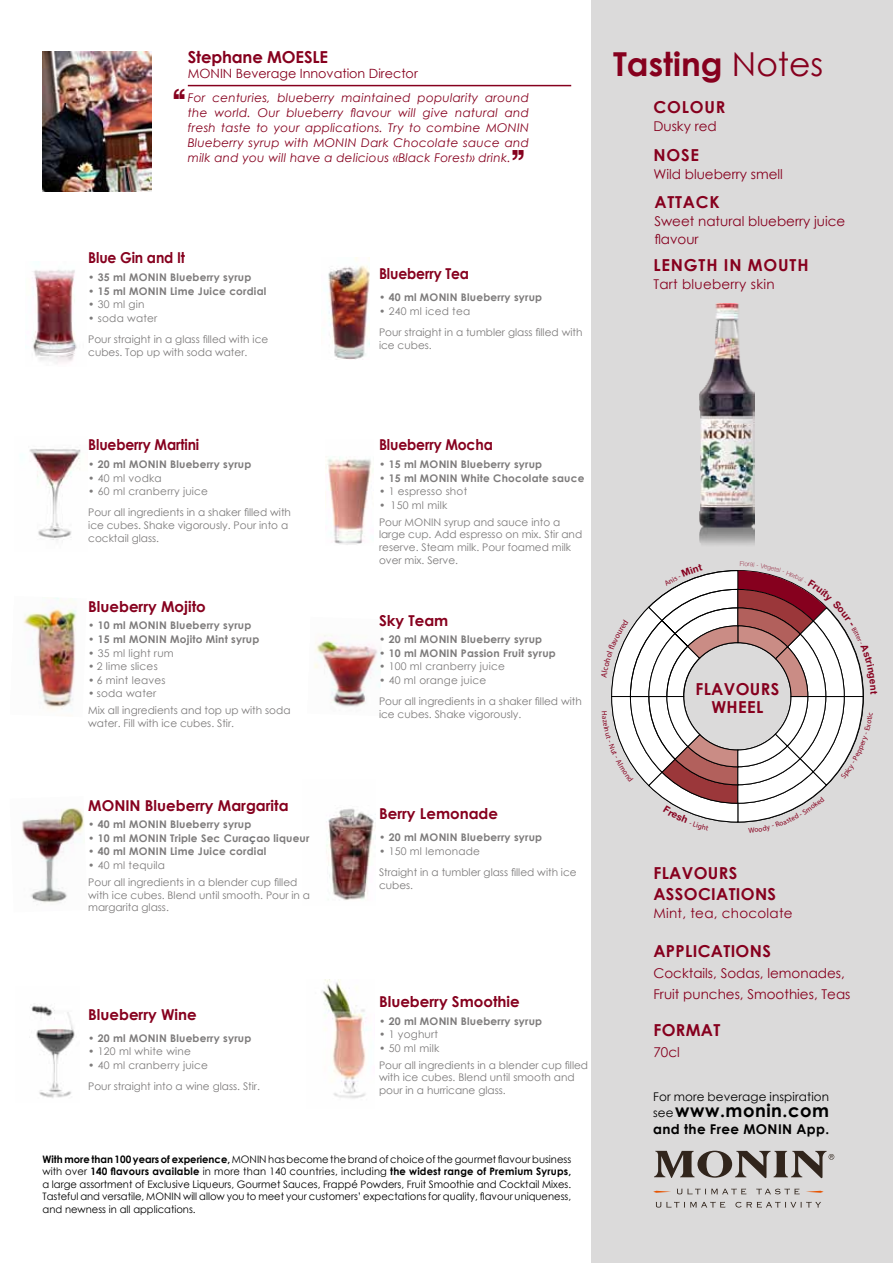
<style>
.page{position:relative;width:893px;height:1263px;background:#fff}
.page>*{position:absolute;margin:0;border:0;box-sizing:border-box;transform-origin:0 0}
.t1{font:700 37.5px "Helvetica LT Std";color:#86001e;scale:.95 1}
.t2{font:700 33px "Century Gothic";color:#86001e}
.t3{font:700 18px "Century Gothic";letter-spacing:.03em;color:#000}
.t4{font:700 16.5px/21px "Century Gothic";letter-spacing:.02em;color:#86001e}
.t5{font:700 16.5px "Century Gothic";letter-spacing:-.01em;color:#86001e}
.t6{font:700 15px "Century Gothic";color:#86001e}
.t7{font:700 15px "Century Gothic";color:#86001e;scale:.93 1}
.t8{font:13.5px/21.6px "Century Gothic";color:#86001e}
.t9{font:13.5px "Century Gothic";letter-spacing:.02em;color:#86001e}
.t10{font:700 13.5px "Century Gothic";letter-spacing:.03em;color:#000}
.t11{font:12.75px "Century Gothic";color:#86001e}
.t12{font:italic 12px/15px "Century Gothic";letter-spacing:.02em;color:#86001e;text-align:justify}
.t13{font:12px "Century Gothic";letter-spacing:.01em;color:#000}
.t14{font:10.5px/21.3px "Century Gothic";color:#7d7b7b}
.t15{font:700 10.5px "Century Gothic";letter-spacing:.02em;color:#7d7b7b}
.t16{font:10.5px "Century Gothic";letter-spacing:.02em;color:#7d7b7b}
.t17{font:10.35px/12.5px "Century Gothic";color:#000;text-align:justify}
.s1{font-weight:700}
.s2{font-weight:400}
.s3{color:#6d6e71}
.s4{font-weight:400;font-size:12px}
</style>
<div class="page">
<div style="left:592px;top:457px;width:301px;height:806px;background:#dbdada"></div>
<div style="left:592px;top:0;width:301px;height:544px;background:#dbdada"></div>
<hr style="left:188px;top:85px;width:383px;height:1px;background:#86001e">
<svg style="left:653px;top:1191px;width:18px;height:2px"></svg>
<svg style="left:806px;top:1191px;width:18px;height:2px"></svg>
<svg style="left:654px;top:1151px;width:180px;height:27px"></svg>
<svg style="left:677px;top:1188px;width:69px;height:6px"></svg>
<svg style="left:756px;top:1188px;width:43px;height:6px"></svg>
<svg style="left:656px;top:1202px;width:69px;height:6px"></svg>
<svg style="left:735px;top:1202px;width:86px;height:6px"></svg>
<img style="left:314px;top:634px;width:67px;height:73px">
<img style="left:326px;top:808px;width:50px;height:92px">
<img style="left:700px;top:303px;width:54px;height:242px">
<img style="left:325px;top:457px;width:48px;height:88px">
<img style="left:321px;top:980px;width:47px;height:119px">
<img style="left:328px;top:257px;width:42px;height:103px">
<img style="left:23px;top:597px;width:54px;height:113px">
<img style="left:31px;top:1005px;width:44px;height:93px">
<img style="left:33px;top:269px;width:44px;height:95px">
<img style="left:29px;top:449px;width:52px;height:91px">
<img style="left:43px;top:52px;width:108px;height:139px">
<img style="left:22px;top:808px;width:62px;height:95px">
<svg style="left:611px;top:570px;width:253px;height:253px"></svg>
<h3 class="t5" style="left:188px;top:45px;width:142px">Stephane MOESLE</h3>
<p class="t11" style="left:188px;top:65px;width:231px">MONIN Beverage Innovation Director</p>
<p class="t12" style="left:188px;top:90px;width:343px">For centuries, blueberry maintained popularity around the world. Our blueberry flavour will give natural and fresh taste to your applications. Try to combine MONIN Blueberry syrup with MONIN Dark Chocolate sauce and milk and you will have a delicious «Black Forest» drink.</p>
<h1 class="t1" style="left:171px;top:80px;width:18px">‘‘</h1>
<h1 class="t1" style="left:526px;top:169px;width:18px;rotate:-180deg">‘‘</h1>
<h3 class="t7" style="left:88px;top:247px;width:106px">Blue Gin and It</h3>
<p class="t15" style="left:88px;top:269px;width:165px">• 35 ml MONIN Blueberry syrup</p>
<p class="t15" style="left:88px;top:283px;width:180px">• 15 ml MONIN Lime Juice cordial</p>
<p class="t14" style="left:88px;top:294px;width:58px"><span class="s1">•</span> 30 ml gin</p>
<p class="t14" style="left:88px;top:307px;width:182px"><span class="s1">•</span> soda water<br>Pour straight in a glass filled with ice</p>
<p class="t14" style="left:88px;top:341px;width:161px">cubes. Top up with soda water.</p>
<h3 class="t7" style="left:379px;top:262px;width:98px">Blueberry Tea</h3>
<p class="t15" style="left:379px;top:290px;width:165px">• 40 ml MONIN Blueberry syrup</p>
<p class="t14" style="left:379px;top:300px;width:205px"><span class="s1">•</span> 240 ml iced tea<br>Pour straight in a tumbler glass filled with</p>
<p class="t14" style="left:379px;top:334px;width:54px">ice cubes.</p>
<h2 class="t2" style="left:613px;top:39px;width:212px">Tasting <span class="s2">Notes</span></h2>
<h3 class="t4" style="left:653px;top:96px;width:14px">Colo</h3>
<h3 class="t4" style="left:705px;top:96px;width:22px">ur</h3>
<p class="t8" style="left:653px;top:115px;width:65px">Dusky red</p>
<h3 class="t4" style="left:653px;top:144px;width:45px">NOSe</h3>
<p class="t8" style="left:653px;top:163px;width:131px">Wild blueberry smell</p>
<h3 class="t4" style="left:654px;top:191px;width:67px">Attack</h3>
<p class="t8" style="left:654px;top:212px;width:192px;line-height:18px">Sweet natural blueberry juice flavour</p>
<h3 class="t4" style="left:653px;top:254px;width:20px">Lengt</h3>
<h3 class="t4" style="left:706px;top:254px;width:104px">h in mouth</h3>
<p class="t9" style="left:653px;top:275px;width:123px">Tart blueberry skin</p>
<h3 class="t7" style="left:88px;top:433px;width:121px">Blueberry Martini</h3>
<p class="t15" style="left:88px;top:456px;width:165px">• 20 ml MONIN Blueberry syrup</p>
<p class="t16" style="left:88px;top:470px;width:75px"><span class="s1">•</span> 40 ml vodka</p>
<p class="t14" style="left:88px;top:480px;width:204px"><span class="s1">•</span> 60 ml cranberry juice<br>Pour all ingredients in a shaker filled with</p>
<p class="t14" style="left:88px;top:519px;width:201px;line-height:12.8px">ice cubes. Shake vigorously. Pour into a cocktail glass.</p>
<h3 class="t6" style="left:88px;top:595px;width:119px">Blueberry Mojito</h3>
<p class="t15" style="left:88px;top:618px;width:165px">• 10 ml MONIN Blueberry syrup</p>
<p class="t15" style="left:88px;top:631px;width:173px">• 15 ml MONIN Mojito Mint syrup</p>
<p class="t16" style="left:88px;top:645px;width:87px"><span class="s1">•</span> 35 ml light rum</p>
<p class="t16" style="left:88px;top:659px;width:71px">• 2 lime slices</p>
<p class="t16" style="left:88px;top:672px;width:79px">• 6 mint leaves</p>
<p class="t14" style="left:88px;top:684px;width:204px;line-height:17px">• soda water<br>Mix all ingredients and top up with soda</p>
<p class="t14" style="left:88px;top:712px;width:147px">water. Fill with ice cubes. Stir.</p>
<h3 class="t6" style="left:88px;top:794px;width:202px">MONIN Blueberry Margarita</h3>
<p class="t15" style="left:88px;top:816px;width:165px">• 40 ml MONIN Blueberry syrup</p>
<p class="t15" style="left:88px;top:830px;width:223px">• 10 ml MONIN Triple Sec Cura<span class="s3">ç</span>ao liqueur</p>
<p class="t15" style="left:88px;top:843px;width:180px">• 40 ml MONIN Lime Juice cordial</p>
<p class="t14" style="left:88px;top:856px;width:211px;line-height:17px"><span class="s1">•</span> 40 ml tequila<br>Pour all ingredients in a blender cup filled</p>
<p class="t14" style="left:88px;top:888px;width:223px;line-height:12.8px">with ice cubes. Blend until smooth. Pour in a margarita glass.</p>
<h3 class="t6" style="left:88px;top:1003px;width:110px">Blueberry Wine</h3>
<p class="t15" style="left:88px;top:1030px;width:165px">• 20 ml MONIN Blueberry syrup</p>
<p class="t16" style="left:88px;top:1044px;width:104px"><span class="s1">•</span> 120 ml white wine</p>
<p class="t14" style="left:88px;top:1054px;width:173px"><span class="s1">•</span> 40 ml cranberry juice<br>Pour straight into a wine glass. Stir.</p>
<h3 class="t7" style="left:379px;top:433px;width:124px">Blueberry Mocha</h3>
<p class="t15" style="left:379px;top:456px;width:165px">• 15 ml MONIN Blueberry syrup</p>
<p class="t15" style="left:379px;top:470px;width:207px">• 15 ml MONIN White Chocolate sauce</p>
<p class="t16" style="left:379px;top:484px;width:90px"><span class="s1">•</span> 1 espresso shot</p>
<p class="t14" style="left:379px;top:496px;width:183px;line-height:17px">• 150 ml milk<br>Pour MONIN syrup and sauce into a</p>
<p class="t14" style="left:379px;top:528px;width:205px;line-height:12.8px">large cup. Add espresso on mix. Stir and reserve. Steam milk. Pour foamed milk over mix. Serve.</p>
<h3 class="t6" style="left:379px;top:609px;width:71px">Sky Team</h3>
<p class="t15" style="left:379px;top:631px;width:165px">• 20 ml MONIN Blueberry syrup</p>
<p class="t15" style="left:379px;top:645px;width:178px">• 10 ml MONIN Passion Fruit syrup</p>
<p class="t16" style="left:379px;top:659px;width:127px"><span class="s1">•</span> 100 ml cranberry juice</p>
<p class="t14" style="left:379px;top:669px;width:204px"><span class="s1">•</span> 40 ml orange juice<br>Pour all ingredients in a shaker filled with</p>
<p class="t14" style="left:379px;top:703px;width:144px">ice cubes. Shake vigorously.</p>
<h3 class="t6" style="left:379px;top:802px;width:121px">Berry Lemonade</h3>
<p class="t15" style="left:379px;top:829px;width:165px">• 20 ml MONIN Blueberry syrup</p>
<p class="t14" style="left:379px;top:840px;width:199px"><span class="s1">•</span> 150 ml lemonade<br>Straight in a tumbler glass filled with ice</p>
<p class="t14" style="left:379px;top:874px;width:36px">cubes.</p>
<h3 class="t6" style="left:379px;top:990px;width:142px">Blueberry Smoothie</h3>
<p class="t15" style="left:379px;top:1013px;width:165px">• 20 ml MONIN Blueberry syrup</p>
<p class="t16" style="left:379px;top:1027px;width:61px"><span class="s1">•</span> 1 yoghurt</p>
<p class="t14" style="left:379px;top:1039px;width:211px;line-height:17px"><span class="s1">•</span> 50 ml milk<br>Pour all ingredients in a blender cup filled</p>
<p class="t14" style="left:379px;top:1071px;width:197px;line-height:12.8px">with ice cubes. Blend until smooth and pour in a hurricane glass.</p>
<p class="t17" style="left:43px;top:1153px;width:530px"><span class="s1">With more than 100 years of experience,</span> MONIN has become the brand of choice of the gourmet flavour business with over <span class="s1">140 flavours available</span> in more than 140 countries, including <span class="s1">the widest range of Premium Syrups, </span>a large assortment of Exclusive Liqueurs, Gourmet Sauces, Frappé Powders, Fruit Smoothie and Cocktail Mixes.<br>Tasteful and versatile, MONIN will allow you to meet your customers’ expectations for quality, flavour uniqueness, and newness in all applications.</p>
<h3 class="t4" style="left:711px;top:680px;width:68px;line-height:18px;text-indent:-16px">Flavours wheel</h3>
<h3 class="t4" style="left:653px;top:862px;width:84px">Flavours asso</h3>
<h3 class="t4" style="left:698px;top:883px;width:56px">ciations</h3>
<p class="t9" style="left:653px;top:903px;width:141px">Mint, tea, chocolate</p>
<h3 class="t4" style="left:653px;top:940px;width:119px">APPLICATIONS</h3>
<p class="t8" style="left:653px;top:962px;width:199px">Cocktails, Sodas, lemonades,<br>Fruit punches, Smoothies, Teas</p>
<h3 class="t4" style="left:653px;top:1018px;width:68px">FORMAT</h3>
<p class="t8" style="left:653px;top:1040px;width:28px">70cl</p>
<p class="t13" style="left:653px;top:1088px;width:178px">For more beverage inspiration</p>
<h3 class="t3" style="left:653px;top:1097px;width:177px"><span class="s4">see</span>www.monin.com</h3>
<p class="t10" style="left:653px;top:1119px;width:178px">and the Free MONIN App.</p>
</div>
